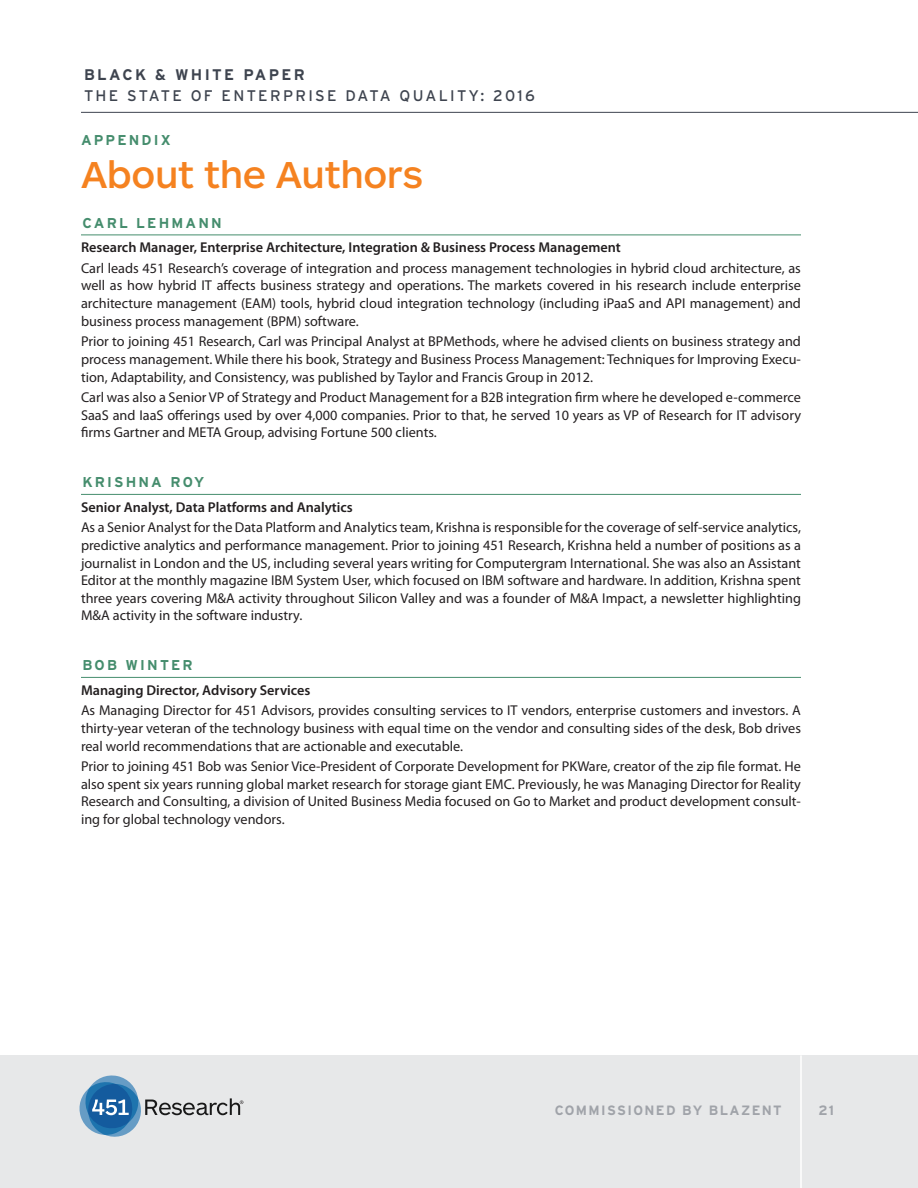
<style>
.page{position:relative;width:918px;height:1188px;background:#fff}
.page>*{position:absolute;margin:0;border:0;box-sizing:border-box;transform-origin:0 0}
.Document_Hed_60{font:500 39px "ARS Maquette Pro";letter-spacing:-.01em;color:#f58220}
.t1{font:15.3px "Interstate";letter-spacing:.15em;color:#3e444f}
.t2{font:700 15.3px "Interstate";letter-spacing:.15em;color:#3e444f}
.Myriad_Body{font:14.25px/17.7px "Myriad Pro";color:#231f20;text-align:justify}
.Myriad_Body-2{font:600 14.25px "Myriad Pro";color:#231f20}
.Hed_235_Solid_Bold_I{font:700 14.25px "Interstate";letter-spacing:.15em;color:#458d6d}
.Channel_SubHed_190{font:700 14.25px "Interstate";letter-spacing:.15em;color:#458d6d}
.t3{font:700 13.5px "Interstate";letter-spacing:.1em;color:#a0a3a9}
</style>
<div class="page">
<div style="left:0;top:1055px;width:918px;height:133px;background:#e7e8e9"></div>
<hr style="left:81px;top:112px;width:837px;height:1px;background:#3e444f">
<svg style="left:80px;top:1076px;width:163px;height:61px"></svg>
<hr style="left:800px;top:1055px;width:2px;height:133px;background:#fff">
<hr style="left:81px;top:235px;width:720px;height:1px;background:#458d6d">
<hr style="left:81px;top:494px;width:720px;height:1px;background:#458d6d">
<hr style="left:81px;top:677px;width:720px;height:1px;background:#458d6d">
<p class="t2" style="left:84px;top:65px;width:222px">BLACK &amp; WHITE PAPER</p>
<p class="t1" style="left:84px;top:86px;width:452px">THE STATE OF ENTERPRISE DATA QUALITY: 2016</p>
<p class="Channel_SubHed_190" style="left:81px;top:131px;width:91px">APPENDIX</p>
<p class="Document_Hed_60" style="left:81px;top:149px;width:344px">About the Authors</p>
<p class="Hed_235_Solid_Bold_I" style="left:82px;top:214px;width:141px">CARL LEHMANN</p>
<p class="Myriad_Body-2" style="left:81px;top:238px;width:541px">Research Manager, Enterprise Architecture, Integration &amp; Business Process Management</p>
<p class="Myriad_Body" style="left:81px;top:259px;width:722px">Carl leads 451 Research’s coverage of integration and process management technologies in hybrid cloud architecture, as well as how hybrid IT affects business strategy and operations. The markets covered in his research include enterprise architecture management (EAM) tools, hybrid cloud integration technology (including iPaaS and API management) and business process management (BPM) software.</p>
<p class="Myriad_Body" style="left:81px;top:332px;width:722px">Prior to joining 451 Research, Carl was Principal Analyst at BPMethods, where he advised clients on business strategy and process management. While there his book, Strategy and Business Process Management: Techniques for Improving Execu&shy;tion, Adaptability, and Consistency, was published by Taylor and Francis Group in 2012.</p>
<p class="Myriad_Body" style="left:81px;top:388px;width:722px">Carl was also a Senior VP of Strategy and Product Management for a B2B integration firm where he developed e-commerce SaaS and IaaS offerings used by over 4,000 companies. Prior to that, he served 10 years as VP of Research for IT advisory firms Gartner and META Group, advising Fortune 500 clients.</p>
<p class="Hed_235_Solid_Bold_I" style="left:82px;top:474px;width:123px">KRISHNA ROY</p>
<p class="Myriad_Body-2" style="left:81px;top:498px;width:273px">Senior Analyst, Data Platforms and Analytics</p>
<p class="Myriad_Body" style="left:81px;top:518px;width:722px">As a Senior Analyst for the Data Platform and Analytics team, Krishna is responsible for the coverage of self-service analytics, predictive analytics and performance management. Prior to joining 451 Research, Krishna held a number of positions as a journalist in London and the US, including several years writing for Computergram International. She was also an Assistant Editor at the monthly magazine IBM System User, which focused on IBM software and hardware. In addition, Krishna spent three years covering M&amp;A activity throughout Silicon Valley and was a founder of M&amp;A Impact, a newsletter highlighting M&amp;A activity in the software industry.</p>
<p class="Hed_235_Solid_Bold_I" style="left:82px;top:657px;width:112px">BOB WINTER</p>
<p class="Myriad_Body-2" style="left:81px;top:681px;width:231px">Managing Director, Advisory Services</p>
<p class="Myriad_Body" style="left:81px;top:701px;width:721px">As Managing Director for 451 Advisors, provides consulting services to IT vendors, enterprise customers and investors. A thirty-year veteran of the technology business with equal time on the vendor and consulting sides of the desk, Bob drives real world recommendations that are actionable and executable.</p>
<p class="Myriad_Body" style="left:81px;top:757px;width:722px">Prior to joining 451 Bob was Senior Vice-President of Corporate Development for PKWare, creator of the zip file format. He also spent six years running global market research for storage giant EMC. Previously, he was Managing Director for Reality Research and Consulting, a division of United Business Media focused on Go to Market and product development consult&shy;ing for global technology vendors.</p>
<p class="t3" style="left:555px;top:1102px;width:228px">COMMISSIONED BY BLAZENT</p>
<p class="t3" style="left:818px;top:1102px;width:17px">21</p>
</div>
